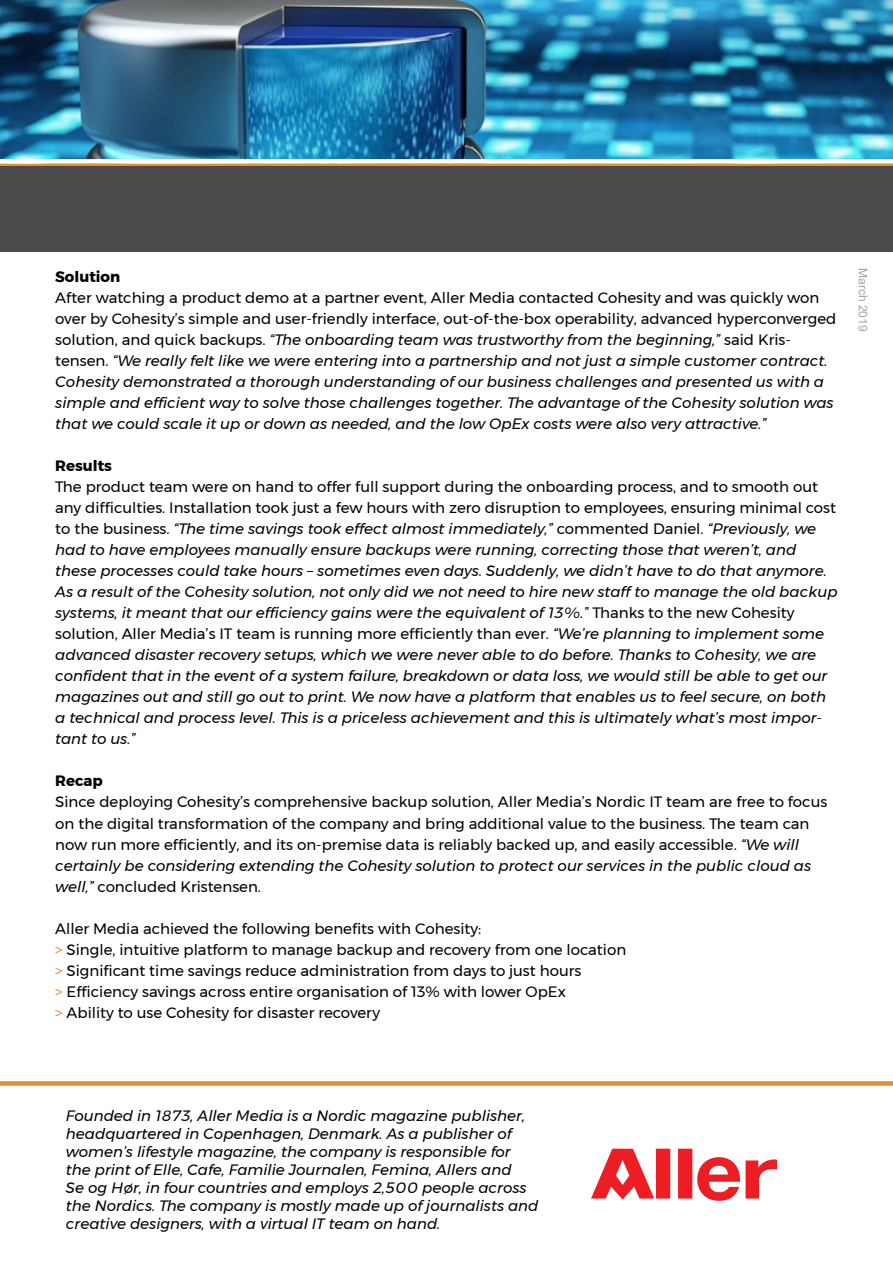
<style>
.page{position:relative;width:893px;height:1263px;background:#fff}
.page>*{position:absolute;margin:0;border:0;box-sizing:border-box;transform-origin:0 0}
.t1{font:italic 15px/21px "Montserrat";color:#000}
.t2{font:15px/21px "Montserrat";color:#000}
.t3{font:700 15px "Montserrat";color:#000}
.t4{font:12px "Arial";color:#a3a5a8}
.s1{font-style:normal}
.s2{font-style:italic}
.s3{color:#ea8b2f}
</style>
<div class="page">
<img style="left:0;top:0;width:893px;height:159px">
<svg style="left:0;top:164px;width:893px;height:3px;background:#b47538"></svg>
<div style="left:0;top:167px;width:893px;height:85px;background:#4a4a4b"></div>
<div style="left:0;top:1081px;width:893px;height:5px;background:#ea8b2f"></div>
<div style="left:656px;top:1149px;width:14px;height:49px;background:#ed1d24"></div>
<div style="left:678px;top:1149px;width:14px;height:49px;background:#ed1d24"></div>
<svg style="left:697px;top:1157px;width:80px;height:44px"></svg>
<svg style="left:591px;top:1149px;width:63px;height:50px"></svg>
<p class="t3" style="left:55px;top:265px;width:67px">Solution</p>
<p class="t1" style="left:55px;top:287px;width:783px"><span class="s1">After watching a product demo at a partner event, Aller Media contacted Cohesity and was quickly won over by Cohesity’s simple and user-friendly interface, out-of-the-box operability, advanced hyperconverged solution, and quick backups.</span> “The onboarding team was trustworthy from the beginning,” <span class="s1">said Kris&shy;tensen.</span> “We really felt like we were entering into a partnership and not just a simple customer contract.<br>Cohesity demonstrated a thorough understanding of our business challenges and presented us with a simple and efficient way to solve those challenges together. The advantage of the Cohesity solution was that we could scale it up or down as needed, and the low OpEx costs were also very attractive.”</p>
<p class="t3" style="left:55px;top:454px;width:58px">Results</p>
<p class="t1" style="left:55px;top:476px;width:784px"><span class="s1">The product team were on hand to offer full support during the onboarding process, and to smooth out any difficulties. Installation took just a few hours with zero disruption to employees, ensuring minimal cost to the business.</span> “The time savings took effect almost immediately,” <span class="s1">commented Daniel.</span> “Previously, we had to have employees manually ensure backups were running, correcting those that weren’t, and these processes could take hours – sometimes even days. Suddenly, we didn’t have to do that anymore.<br>As a result of the Cohesity solution, not only did we not need to hire new staff to manage the old backup systems, it meant that our efficiency gains were the equivalent of 13%.” <span class="s1">Thanks to the new Cohesity solution, Aller Media’s IT team is running more efficiently than ever.</span> “We’re planning to implement some advanced disaster recovery setups, which we were never able to do before. Thanks to Cohesity, we are confident that in the event of a system failure, breakdown or data loss, we would still be able to get our magazines out and still go out to print. We now have a platform that enables us to feel secure, on both a technical and process level. This is a priceless achievement and this is ultimately what’s most impor&shy;tant to us.”</p>
<p class="t3" style="left:55px;top:769px;width:49px">Recap</p>
<p class="t2" style="left:55px;top:791px;width:773px">Since deploying Cohesity’s comprehensive backup solution, Aller Media’s Nordic IT team are free to focus on the digital transformation of the company and bring additional value to the business. The team can now run more efficiently, and its on-premise data is reliably backed up, and easily accessible. <span class="s2">“We will certainly be considering extending the Cohesity solution to protect our services in the public cloud as well,”</span> concluded Kristensen.</p>
<p class="t2" style="left:55px;top:917px;width:572px">Aller Media achieved the following benefits with Cohesity:<br><span class="s3">&gt;</span> Single, intuitive platform to manage backup and recovery from one location <span class="s3">&gt;</span> Significant time savings reduce administration from days to just hours<br><span class="s3">&gt;</span> Efficiency savings across entire organisation of 13% with lower OpEx<br><span class="s3">&gt;</span> Ability to use Cohesity for disaster recovery</p>
<p class="t4" style="left:871px;top:268px;width:65px;rotate:90deg">March 2019</p>
<p class="t1" style="left:66px;top:1106px;width:474px;line-height:18px">Founded in 1873, Aller Media is a Nordic magazine publisher, headquartered in Copenhagen, Denmark. As a publisher of women’s lifestyle magazine, the company is responsible for the print of Elle, Cafe, Familie Journalen, Femina, Allers and<br>Se og Hør, in four countries and employs 2,500 people across the Nordics. The company is mostly made up of journalists and creative designers, with a virtual IT team on hand.</p>
</div>
